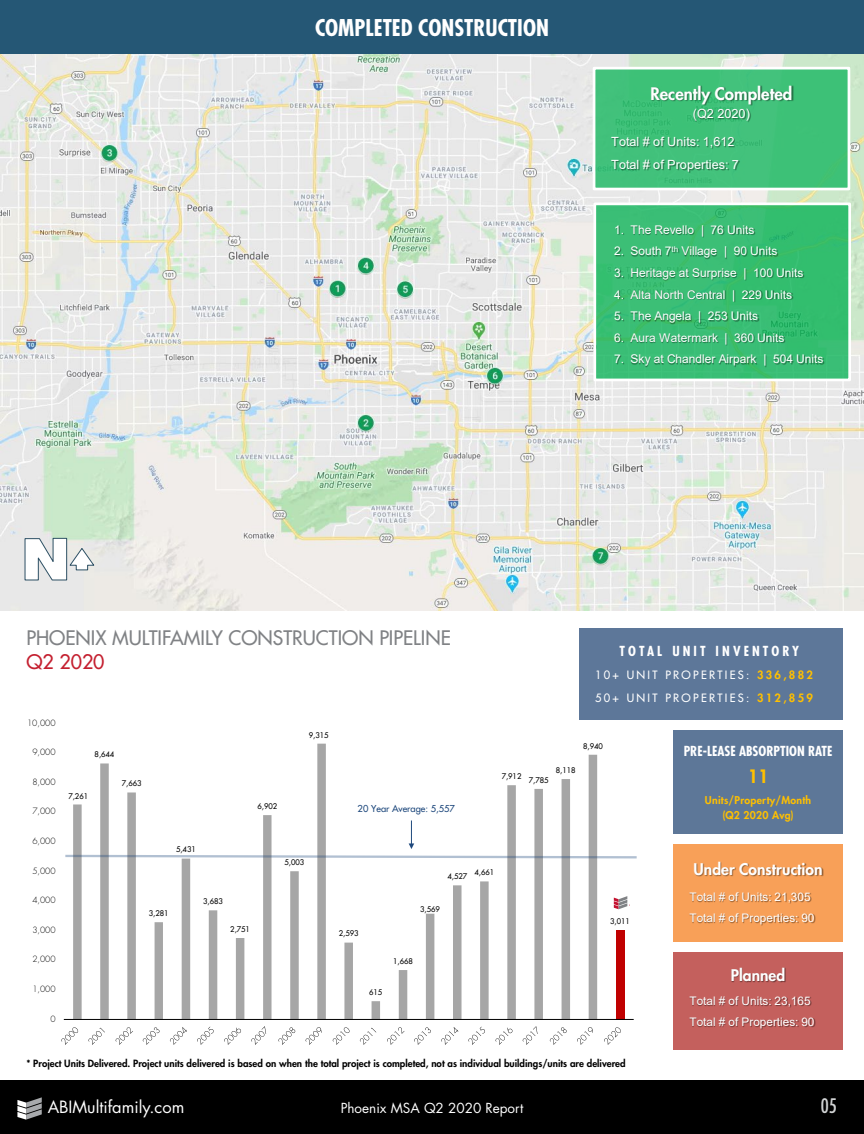
<style>
.page{position:relative;width:864px;height:1134px;background:#fff}
.page>*{position:absolute;margin:0;border:0;box-sizing:border-box;transform-origin:0 0}
.t1{font:700 condensed 22.5px "Futura Std";color:#fff}
.t2{font:500 19.5px "Futura Std";color:#808285}
.t3{font:500 19.5px "Futura Std";color:#c42030}
.t4{font:condensed 19.5px "Futura Std";color:#d1d3d4}
.t5{font:800 18px "Futura Std";color:#ffc000}
.t6{font:800 16.8px "Futura Std";color:#fff}
.t7{font:16.5px "Futura Std";color:#fff}
.t8{font:800 15.6px "Futura Std";color:#fff}
.t9{font:700 condensed 13.5px "Futura Std";color:#fff}
.t10{font:13.5px "Futura Std";color:#fff}
.t11{font:700 condensed 13.5px "Futura Std";letter-spacing:.225em;color:#fff}
.t12{font:12.75px/22.6px "Arial";color:#fff}
.t13{font:12px "Arial";color:#fff}
.t14{font:11.85px/21.1px "Arial";color:#fff}
.t15{font:500 11.25px/22.4px "Futura Std";letter-spacing:.205em;color:#fff}
.t16{font:800 10.5px/15px "Futura Std";letter-spacing:.025em;color:#ffc000;text-align:center}
.t17{font:800 9.75px "Futura Std";color:#000}
.t18{font:500 9.3px "Futura Std";color:#1f497d}
.t19{font:300 8.4px "Futura Std";letter-spacing:-.005em;color:#000}
.t20{font:500 7.65px "Futura Std";letter-spacing:-.005em;color:#000}
.s1{font-weight:800;color:#ffc000}
</style>
<div class="page">
<div style="left:616px;top:930px;width:8px;height:89px;background:#c00000"></div>
<svg style="left:73px;top:744px;width:524px;height:275px"></svg>
<hr style="left:64px;top:1019px;width:570px;height:1px;background:#000">
<svg style="left:61px;top:1027px;width:17px;height:18px"></svg>
<svg style="left:89px;top:1028px;width:16px;height:17px"></svg>
<svg style="left:116px;top:1027px;width:17px;height:18px"></svg>
<svg style="left:143px;top:1027px;width:16px;height:18px"></svg>
<svg style="left:170px;top:1027px;width:17px;height:18px"></svg>
<svg style="left:197px;top:1027px;width:17px;height:18px"></svg>
<svg style="left:224px;top:1028px;width:17px;height:17px"></svg>
<svg style="left:251px;top:1026px;width:15px;height:19px"></svg>
<svg style="left:278px;top:1027px;width:17px;height:18px"></svg>
<svg style="left:306px;top:1027px;width:16px;height:18px"></svg>
<svg style="left:333px;top:1027px;width:17px;height:18px"></svg>
<svg style="left:360px;top:1028px;width:16px;height:17px"></svg>
<svg style="left:387px;top:1027px;width:17px;height:18px"></svg>
<svg style="left:414px;top:1027px;width:17px;height:18px"></svg>
<svg style="left:441px;top:1027px;width:17px;height:18px"></svg>
<svg style="left:468px;top:1027px;width:17px;height:18px"></svg>
<svg style="left:496px;top:1028px;width:16px;height:17px"></svg>
<svg style="left:523px;top:1026px;width:15px;height:19px"></svg>
<svg style="left:550px;top:1027px;width:17px;height:18px"></svg>
<svg style="left:577px;top:1027px;width:16px;height:18px"></svg>
<svg style="left:604px;top:1027px;width:17px;height:18px"></svg>
<svg style="left:65px;top:820px;width:572px;height:40px"></svg>
<svg style="left:614px;top:896px;width:13px;height:13px"></svg>
<div style="left:673px;top:953px;width:170px;height:97px;background:#c4605d"></div>
<img style="left:731px;top:967px;width:55px;height:16px">
<img style="left:689px;top:997px;width:123px;height:11px">
<img style="left:689px;top:1018px;width:127px;height:12px">
<div style="left:673px;top:845px;width:170px;height:97px;background:#f8a058"></div>
<img style="left:694px;top:862px;width:130px;height:15px">
<img style="left:689px;top:892px;width:123px;height:12px">
<img style="left:689px;top:913px;width:127px;height:13px">
<div style="left:579px;top:629px;width:264px;height:91px;background:#5d7799"></div>
<img style="left:0;top:54px;width:864px;height:556px">
<div style="left:594px;top:68px;width:255px;height:121px;background:#3dc177"></div>
<div style="left:593px;top:67px;width:257px;height:123px;border:3px solid #fff"></div>
<img style="left:640px;top:85px;width:154px;height:31px">
<img style="left:685px;top:101px;width:74px;height:22px">
<img style="left:612px;top:130px;width:132px;height:19px">
<img style="left:603px;top:160px;width:137px;height:21px">
<svg style="left:24px;top:537px;width:71px;height:44px"></svg>
<div style="left:595px;top:204px;width:255px;height:176px;background:#33be6f"></div>
<div style="left:593px;top:203px;width:258px;height:178px;border:3px solid #fff"></div>
<img style="left:616px;top:226px;width:4px;height:9px">
<img style="left:623px;top:218px;width:138px;height:22px">
<img style="left:615px;top:247px;width:8px;height:10px">
<img style="left:623px;top:247px;width:39px;height:10px">
<img style="left:666px;top:247px;width:8px;height:10px">
<img style="left:674px;top:240px;width:112px;height:21px">
<img style="left:610px;top:264px;width:13px;height:15px">
<img style="left:623px;top:261px;width:182px;height:22px">
<img style="left:611px;top:288px;width:12px;height:18px">
<img style="left:623px;top:283px;width:171px;height:22px">
<img style="left:607px;top:306px;width:16px;height:16px">
<img style="left:623px;top:305px;width:138px;height:21px">
<img style="left:607px;top:328px;width:16px;height:15px">
<img style="left:623px;top:326px;width:170px;height:22px">
<img style="left:607px;top:355px;width:16px;height:20px">
<img style="left:623px;top:348px;width:209px;height:27px">
<div style="left:0;top:0;width:864px;height:54px;background:#255775"></div>
<div style="left:673px;top:730px;width:170px;height:104px;background:#5d7798"></div>
<div style="left:0;top:1080px;width:864px;height:54px;background:#000"></div>
<svg style="left:17px;top:1097px;width:25px;height:23px"></svg>
<h1 class="t1" style="left:315px;top:14px;width:235px">COMPLETED CONSTRUCTION</h1>
<h3 class="t6" style="left:650px;top:83px;width:143px">Recently Completed</h3>
<p class="t12" style="left:693px;top:102px;width:58px">(Q2 2020)</p>
<p class="t12" style="left:611px;top:131px;width:129px">Total # of Units: 1,612<br>Total # of Properties: 7</p>
<p class="t13" style="left:614px;top:221px;width:142px">1. The Revello | 76 Units</p>
<p class="t13" style="left:614px;top:243px;width:165px">2. South 7<sup>th</sup> Village | 90 Units</p>
<p class="t13" style="left:614px;top:265px;width:191px">3. Heritage at Surprise | 100 Units</p>
<p class="t13" style="left:614px;top:286px;width:179px">4. Alta North Central | 229 Units</p>
<p class="t13" style="left:614px;top:308px;width:145px">5. The Angela | 253 Units</p>
<p class="t13" style="left:614px;top:329px;width:172px">6. Aura Watermark | 360 Units</p>
<p class="t13" style="left:614px;top:351px;width:211px">7. Sky at Chandler Airpark | 504 Units</p>
<h2 class="t2" style="left:26px;top:626px;width:426px">PHOENIX MULTIFAMILY CONSTRUCTION PIPELINE</h2>
<h2 class="t3" style="left:26px;top:649px;width:80px">Q2 2020</h2>
<p class="t19" style="left:27px;top:717px;width:30px">10,000</p>
<p class="t20" style="left:309px;top:731px;width:21px">9,315</p>
<p class="t19" style="left:32px;top:747px;width:25px">9,000</p>
<p class="t20" style="left:95px;top:750px;width:21px">8,644</p>
<p class="t19" style="left:32px;top:777px;width:25px">8,000</p>
<p class="t20" style="left:122px;top:779px;width:21px">7,663</p>
<p class="t20" style="left:68px;top:791px;width:21px">7,261</p>
<p class="t19" style="left:32px;top:806px;width:25px">7,000</p>
<p class="t20" style="left:257px;top:801px;width:21px">6,902</p>
<p class="t18" style="left:358px;top:803px;width:99px">20 Year Average: 5,557</p>
<p class="t19" style="left:32px;top:836px;width:25px">6,000</p>
<p class="t20" style="left:176px;top:845px;width:21px">5,431</p>
<p class="t19" style="left:32px;top:865px;width:25px">5,000</p>
<p class="t20" style="left:285px;top:857px;width:21px">5,003</p>
<p class="t20" style="left:475px;top:868px;width:21px">4,661</p>
<p class="t20" style="left:447px;top:872px;width:21px">4,527</p>
<p class="t19" style="left:32px;top:895px;width:25px">4,000</p>
<p class="t20" style="left:149px;top:908px;width:21px">3,281</p>
<p class="t20" style="left:203px;top:897px;width:21px">3,683</p>
<p class="t20" style="left:420px;top:905px;width:21px">3,569</p>
<p class="t19" style="left:32px;top:925px;width:25px">3,000</p>
<p class="t20" style="left:230px;top:924px;width:21px">2,751</p>
<p class="t20" style="left:339px;top:929px;width:21px">2,593</p>
<p class="t19" style="left:32px;top:954px;width:25px">2,000</p>
<p class="t20" style="left:393px;top:956px;width:21px">1,668</p>
<p class="t19" style="left:32px;top:984px;width:25px">1,000</p>
<p class="t20" style="left:369px;top:987px;width:15px">615</p>
<p class="t19" style="left:51px;top:1014px;width:7px">0</p>
<p class="t11" style="left:620px;top:643px;width:181px">TOTAL UNIT INVENTORY</p>
<p class="t15" style="left:595px;top:664px;width:219px">10+ UNIT PROPERTIES: <span class="s1">336,882<br></span>50+ UNIT PROPERTIES: <span class="s1">312,859</span></p>
<p class="t20" style="left:502px;top:771px;width:21px">7,912</p>
<p class="t20" style="left:529px;top:775px;width:21px">7,785</p>
<p class="t20" style="left:556px;top:765px;width:21px">8,118</p>
<p class="t20" style="left:583px;top:741px;width:21px">8,940</p>
<p class="t9" style="left:684px;top:743px;width:150px">PRE-LEASE ABSORPTION RATE</p>
<h3 class="t5" style="left:748px;top:765px;width:22px">11</h3>
<p class="t16" style="left:705px;top:792px;width:108px">Units/Property/Month (Q2 2020 Avg)</p>
<p class="t20" style="left:610px;top:916px;width:21px">3,011</p>
<h3 class="t8" style="left:694px;top:859px;width:130px">Under Construction</h3>
<p class="t14" style="left:689px;top:886px;width:127px">Total # of Units: 21,305<br>Total # of Properties: 90</p>
<h3 class="t8" style="left:731px;top:965px;width:56px">Planned</h3>
<p class="t14" style="left:689px;top:990px;width:127px">Total # of Units: 23,165<br>Total # of Properties: 90</p>
<p class="t17" style="left:26px;top:1057px;width:601px">* Project Units Delivered. Project units delivered is based on when the total project is completed, not as individual buildings/units are delivered</p>
<h3 class="t7" style="left:48px;top:1097px;width:138px">ABIMultifamily.com</h3>
<p class="t10" style="left:341px;top:1100px;width:184px">Phoenix MSA Q2 2020 Report</p>
<h2 class="t4" style="left:821px;top:1095px;width:18px">05</h2>
</div>
